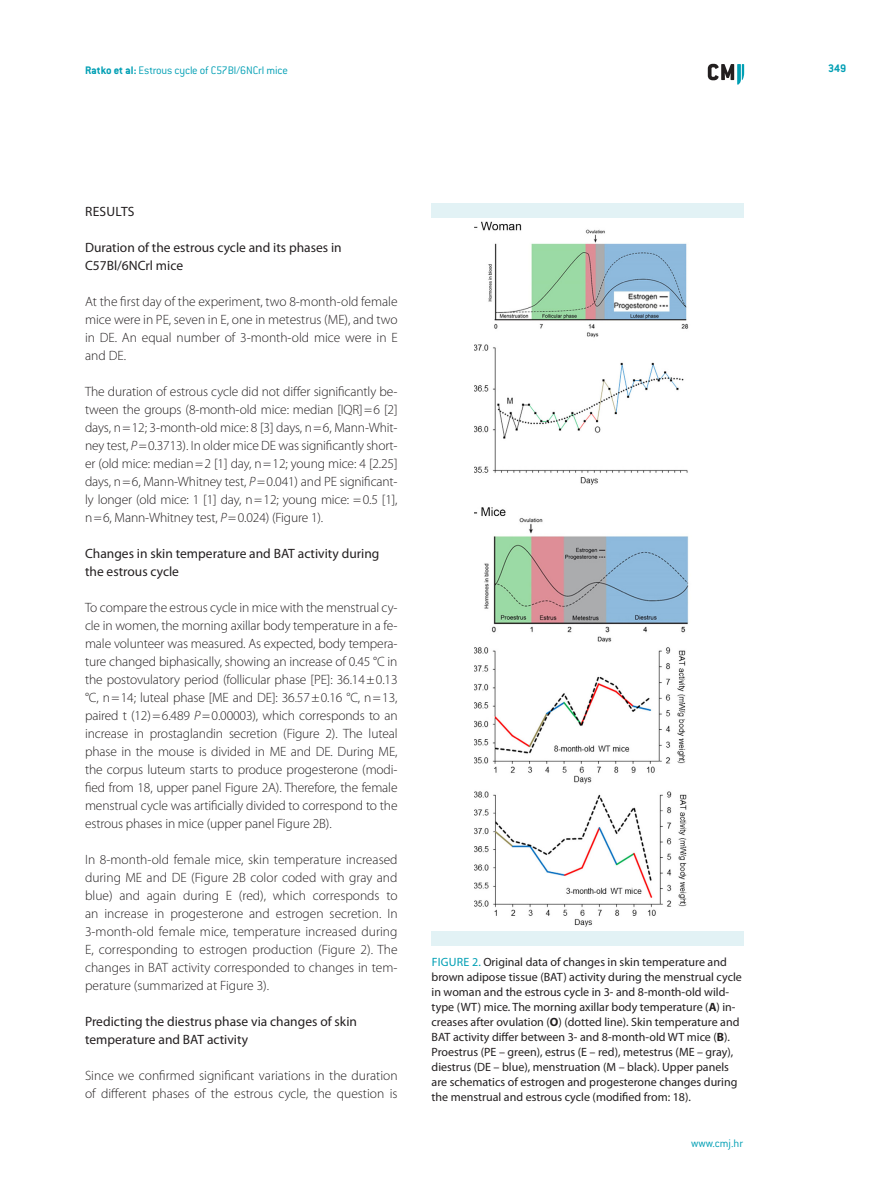
<style>
.page{position:relative;width:893px;height:1191px;background:#fff}
.page>*{position:absolute;margin:0;border:0;box-sizing:border-box;transform-origin:0 0}
.CMJ_-__body{font:300 13.5px/18px "Myriad Pro";color:#231f20;text-align:justify}
.CMJ_-_N3{font:13.5px/18px "Myriad Pro";color:#231f20}
.CMJ_-_N2{font:13.5px "Myriad Pro";letter-spacing:.02em;color:#231f20}
.CMJ_-_table_title_he{font:12px/15px "Myriad Pro";color:#231f20}
.t1{font:300 12px "ITC Conduit LTCE";letter-spacing:-.01em;color:#009fb4}
.t2{font:700 12px "ITC Conduit LTCE";color:#009fb4}
.s1{font-weight:700}
.s2{font-style:italic}
.s3{color:#009fb4}
</style>
<div class="page">
<svg style="left:708px;top:64px;width:36px;height:21px"></svg>
<img style="left:474px;top:221px;width:215px;height:706px">
<div style="left:432px;top:931px;width:312px;height:15px;background:#e2f2f5"></div>
<div style="left:432px;top:203px;width:312px;height:14px;background:#e2f2f5"></div>
<p class="t1" style="left:85px;top:63px;width:204px"><span class="s1">Ratko et al:</span> Estrous cycle of C57Bl/6NCrl mice</p>
<p class="t2" style="left:828px;top:61px;width:19px">349</p>
<p class="CMJ_-_N2" style="left:85px;top:203px;width:51px">Results</p>
<p class="CMJ_-_N3" style="left:85px;top:238px;width:258px">Duration of the estrous cycle and its phases in<br>C57Bl/6NCrl mice</p>
<p class="CMJ_-__body" style="left:85px;top:292px;width:314px">At the first day of the experiment, two 8-month-old female mice were in PE, seven in E, one in metestrus (ME), and two in DE. An equal number of 3-month-old mice were in E and DE.</p>
<p class="CMJ_-__body" style="left:85px;top:382px;width:314px">The duration of estrous cycle did not differ significantly be&shy;tween the groups (8-month-old mice: median [IQR]=6 [2] days, n=12; 3-month-old mice: 8 [3] days, n=6, Mann-Whit&shy;ney test, <span class="s2">P</span>=0.3713). In older mice DE was significantly short&shy;er (old mice: median=2 [1] day, n=12; young mice: 4 [2.25] days, n=6, Mann-Whitney test, <span class="s2">P</span>=0.041) and PE significant&shy;ly longer (old mice: 1 [1] day, n=12; young mice: =0.5 [1], n=6, Mann-Whitney test, <span class="s2">P</span>=0.024) (Figure 1).</p>
<p class="CMJ_-_N3" style="left:85px;top:544px;width:296px">Changes in skin temperature and BAT activity during the estrous cycle</p>
<p class="CMJ_-__body" style="left:85px;top:598px;width:314px">To compare the estrous cycle in mice with the menstrual cy&shy;cle in women, the morning axillar body temperature in a fe&shy;male volunteer was measured. As expected, body tempera&shy;ture changed biphasically, showing an increase of 0.45 °C in the postovulatory period (follicular phase [PE]: 36.14±0.13 °C, n=14; luteal phase [ME and DE]: 36.57±0.16 °C, n=13, paired t (12)=6.489 <span class="s2">P</span>=0.00003), which corresponds to an increase in prostaglandin secretion (Figure 2). The luteal phase in the mouse is divided in ME and DE. During ME, the corpus luteum starts to produce progesterone (modi&shy;fied from 18, upper panel Figure 2A). Therefore, the female menstrual cycle was artificially divided to correspond to the estrous phases in mice (upper panel Figure 2B).</p>
<p class="CMJ_-__body" style="left:85px;top:850px;width:314px">In 8-month-old female mice, skin temperature increased during ME and DE (Figure 2B color coded with gray and blue) and again during E (red), which corresponds to an increase in progesterone and estrogen secretion. In 3-month-old female mice, temperature increased during E, corresponding to estrogen production (Figure 2). The changes in BAT activity corresponded to changes in tem&shy;perature (summarized at Figure 3).</p>
<p class="CMJ_-_N3" style="left:85px;top:1012px;width:274px">Predicting the diestrus phase via changes of skin temperature and BAT activity</p>
<p class="CMJ_-__body" style="left:85px;top:1066px;width:314px">Since we confirmed significant variations in the duration of different phases of the estrous cycle, the question is</p>
<p class="CMJ_-_table_title_he" style="left:432px;top:954px;width:312px"><span class="s3">Figure 2.</span> Original data of changes in skin temperature and brown adipose tissue (BAT) activity during the menstrual cycle in woman and the estrous cycle in 3- and 8-month-old wild&shy;type (WT) mice. The morning axillar body temperature (<span class="s1">A</span>) in&shy;creases after ovulation (<span class="s1">O</span>) (dotted line). Skin temperature and BAT activity differ between 3- and 8-month-old WT mice (<span class="s1">B</span>).<br>Proestrus (PE – green), estrus (E – red), metestrus (ME – gray), diestrus (DE – blue), menstruation (M – black). Upper panels are schematics of estrogen and progesterone changes during the menstrual and estrous cycle (modified from: 18).</p>
<p class="t1" style="left:691px;top:1136px;width:54px">www.cmj.hr</p>
</div>
